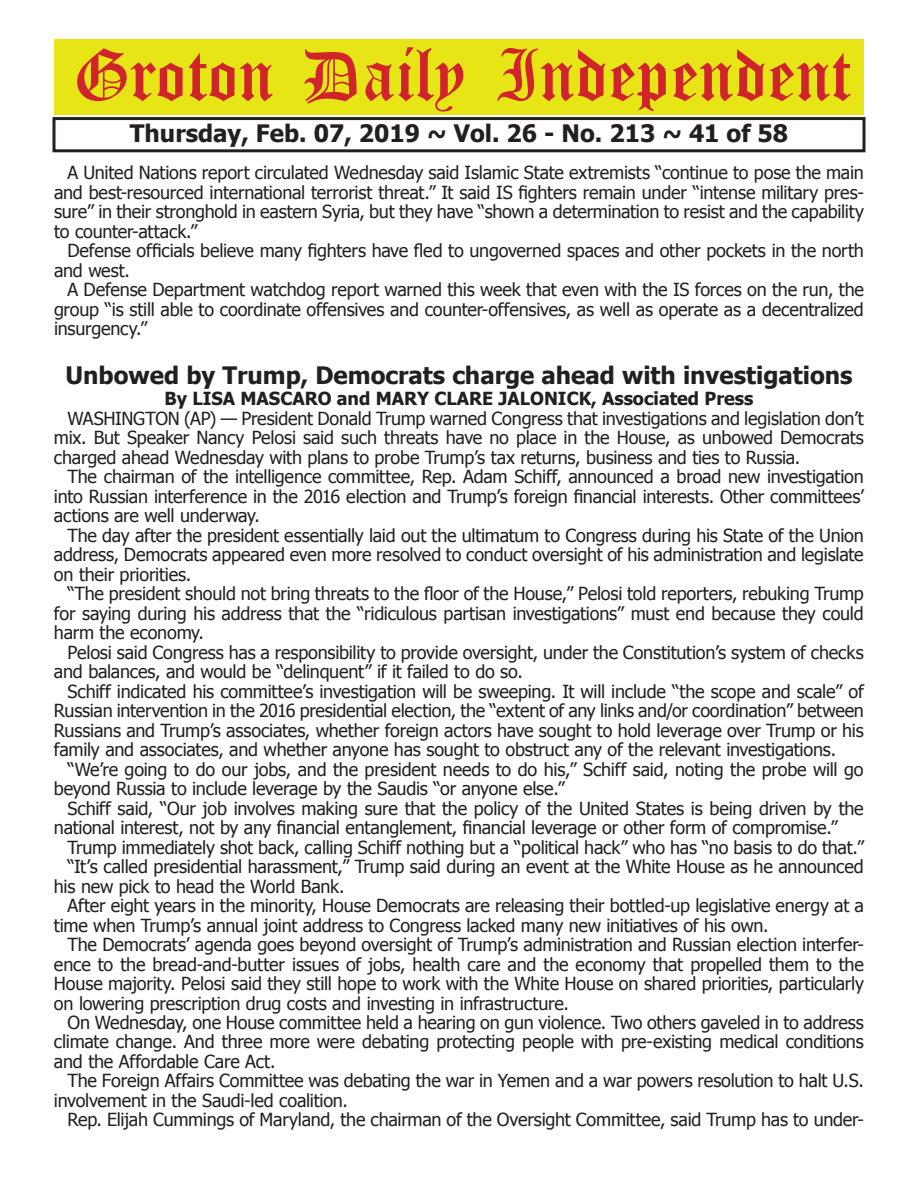
<style>
.page{position:relative;width:918px;height:1188px;background:#fff}
.page>*{position:absolute;margin:0;border:0;box-sizing:border-box;transform-origin:0 0}
.t1{font:54px "Old English Five";color:#d1232a}
.t2{font:700 24px "Tahoma";color:#231f20}
.t3{font:18px/19.5px "Tahoma";letter-spacing:-.01em;color:#231f20;text-align:justify}
.t4{font:700 18px "Tahoma";color:#231f20}
</style>
<div class="page">
<div style="left:52px;top:117px;width:814px;height:35px;border:3px solid #231f20"></div>
<div style="left:54px;top:40px;width:810px;height:75px;background:#e7e515"></div>
<h1 class="t1" style="left:73px;top:50px;width:779px">Groton Daily Independent</h1>
<h2 class="t2" style="left:130px;top:116px;width:660px">Thursday, Feb. 07, 2019 ~ Vol. 26 - No. 213 ~ 41 of 58</h2>
<p class="t3" style="left:54px;top:162px;width:812px;text-indent:14px">A United Nations report circulated Wednesday said Islamic State extremists “continue to pose the main and best-resourced international terrorist threat.” It said IS fighters remain under “intense military pres&shy;sure” in their stronghold in eastern Syria, but they have “shown a determination to resist and the capability to counter-attack.”</p>
<p class="t3" style="left:54px;top:240px;width:811px;text-indent:14px">Defense officials believe many fighters have fled to ungoverned spaces and other pockets in the north and west.</p>
<p class="t3" style="left:54px;top:279px;width:811px;text-indent:14px">A Defense Department watchdog report warned this week that even with the IS forces on the run, the group “is still able to coordinate offensives and counter-offensives, as well as operate as a decentralized insurgency.”</p>
<h2 class="t2" style="left:66px;top:358px;width:789px">Unbowed by Trump, Democrats charge ahead with investigations</h2>
<p class="t4" style="left:165px;top:386px;width:590px">By LISA MASCARO and MARY CLARE JALONICK, Associated Press</p>
<p class="t3" style="left:54px;top:408px;width:811px;text-indent:14px">WASHINGTON (AP) — President Donald Trump warned Congress that investigations and legislation don’t mix. But Speaker Nancy Pelosi said such threats have no place in the House, as unbowed Democrats charged ahead Wednesday with plans to probe Trump’s tax returns, business and ties to Russia.</p>
<p class="t3" style="left:54px;top:466px;width:811px;text-indent:14px">The chairman of the intelligence committee, Rep. Adam Schiff, announced a broad new investigation into Russian interference in the 2016 election and Trump’s foreign financial interests. Other committees’ actions are well underway.</p>
<p class="t3" style="left:54px;top:525px;width:811px;text-indent:14px">The day after the president essentially laid out the ultimatum to Congress during his State of the Union address, Democrats appeared even more resolved to conduct oversight of his administration and legislate on their priorities.</p>
<p class="t3" style="left:54px;top:583px;width:811px;text-indent:14px">“The president should not bring threats to the floor of the House,” Pelosi told reporters, rebuking Trump for saying during his address that the “ridiculous partisan investigations” must end because they could harm the economy.</p>
<p class="t3" style="left:54px;top:642px;width:811px;text-indent:14px">Pelosi said Congress has a responsibility to provide oversight, under the Constitution’s system of checks and balances, and would be “delinquent” if it failed to do so.</p>
<p class="t3" style="left:54px;top:680px;width:812px;text-indent:14px">Schiff indicated his committee’s investigation will be sweeping. It will include “the scope and scale” of Russian intervention in the 2016 presidential election, the “extent of any links and/or coordination” between Russians and Trump’s associates, whether foreign actors have sought to hold leverage over Trump or his family and associates, and whether anyone has sought to obstruct any of the relevant investigations.</p>
<p class="t3" style="left:54px;top:758px;width:811px;text-indent:14px">“We’re going to do our jobs, and the president needs to do his,” Schiff said, noting the probe will go beyond Russia to include leverage by the Saudis “or anyone else.”</p>
<p class="t3" style="left:54px;top:797px;width:811px;text-indent:14px">Schiff said, “Our job involves making sure that the policy of the United States is being driven by the national interest, not by any financial entanglement, financial leverage or other form of compromise.”</p>
<p class="t3" style="left:67px;top:836px;width:798px">Trump immediately shot back, calling Schiff nothing but a “political hack” who has “no basis to do that.”</p>
<p class="t3" style="left:67px;top:856px;width:798px">“It’s called presidential harassment,” Trump said during an event at the White House as he announced</p>
<p class="t3" style="left:54px;top:875px;width:292px">his new pick to head the World Bank.</p>
<p class="t3" style="left:67px;top:895px;width:798px">After eight years in the minority, House Democrats are releasing their bottled-up legislative energy at a</p>
<p class="t3" style="left:54px;top:914px;width:716px">time when Trump’s annual joint address to Congress lacked many new initiatives of his own.</p>
<p class="t3" style="left:67px;top:934px;width:798px">The Democrats’ agenda goes beyond oversight of Trump’s administration and Russian election interfer-</p>
<p class="t3" style="left:54px;top:953px;width:811px">ence to the bread-and-butter issues of jobs, health care and the economy that propelled them to the</p>
<p class="t3" style="left:54px;top:973px;width:812px">House majority. Pelosi said they still hope to work with the White House on shared priorities, particularly</p>
<p class="t3" style="left:54px;top:992px;width:516px">on lowering prescription drug costs and investing in infrastructure.</p>
<p class="t3" style="left:67px;top:1012px;width:798px">On Wednesday, one House committee held a hearing on gun violence. Two others gaveled in to address</p>
<p class="t3" style="left:54px;top:1031px;width:811px">climate change. And three more were debating protecting people with pre-existing medical conditions</p>
<p class="t3" style="left:54px;top:1051px;width:223px">and the Affordable Care Act.</p>
<p class="t3" style="left:67px;top:1070px;width:798px">The Foreign Affairs Committee was debating the war in Yemen and a war powers resolution to halt U.S.</p>
<p class="t3" style="left:54px;top:1090px;width:295px">involvement in the Saudi-led coalition.</p>
<p class="t3" style="left:67px;top:1109px;width:798px">Rep. Elijah Cummings of Maryland, the chairman of the Oversight Committee, said Trump has to under-</p>
</div>
